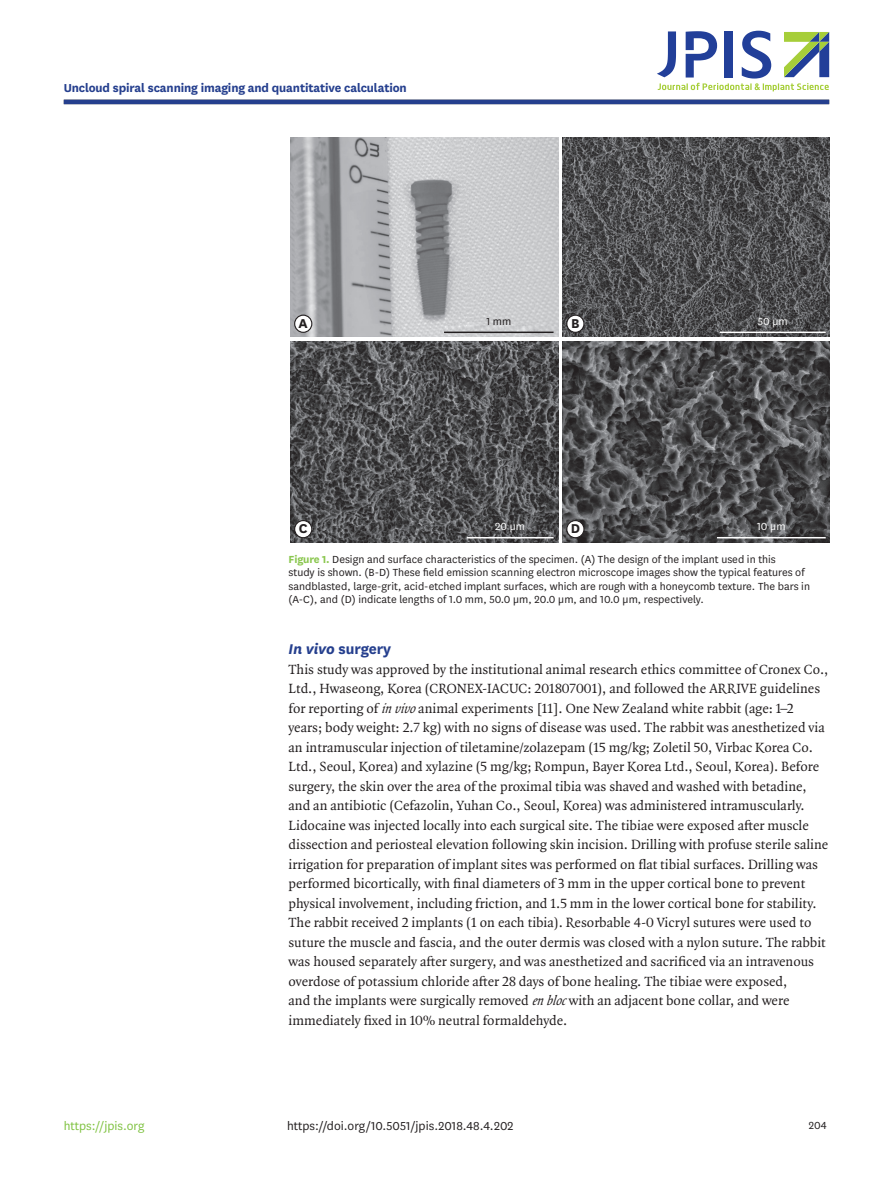
<style>
.page{position:relative;width:893px;height:1191px;background:#fff}
.page>*{position:absolute;margin:0;border:0;box-sizing:border-box;transform-origin:0 0}
.body_title2{font:700 16.5px "National";color:#253f8e}
.t1{font:700 15px "National";color:#231f20}
.body_p_first{font:14.25px/19.5px "Quadraat OT";color:#231f20}
.alt-title-type{font:700 13.5px "National";letter-spacing:-.01em;color:#253f8e}
.doi_running_footer{font:13.5px "National";color:#231f20}
.url{font:13.5px "National";color:#7fc241}
.fig_caption{font:12px/13.5px "National";color:#231f20}
.t2{font:12px "National";color:#fff}
.s1{font-weight:700;color:#8bc750}
.s2{font-style:italic}
</style>
<div class="page">
<hr style="left:64px;top:100px;width:765px;height:4px;background:#253f8e">
<svg style="left:657px;top:31px;width:172px;height:60px"></svg>
<img style="left:290px;top:137px;width:268px;height:200px">
<img style="left:562px;top:137px;width:267px;height:200px">
<img style="left:290px;top:341px;width:268px;height:201px">
<img style="left:562px;top:341px;width:267px;height:201px">
<hr style="left:444px;top:331px;width:110px;height:2px;background:#231f20">
<hr style="left:720px;top:331px;width:106px;height:2px;background:#fff">
<hr style="left:467px;top:537px;width:87px;height:1px;background:#fff">
<hr style="left:717px;top:537px;width:109px;height:1px;background:#fff">
<div style="left:295px;top:315px;width:17px;height:17px;background:#fff;border-radius:50%"></div>
<div style="left:294px;top:314px;width:18px;height:19px;border:1px solid #231f20;border-radius:50%"></div>
<div style="left:567px;top:315px;width:17px;height:17px;background:#fff;border-radius:50%"></div>
<div style="left:566px;top:314px;width:18px;height:19px;border:1px solid #231f20;border-radius:50%"></div>
<div style="left:295px;top:520px;width:17px;height:18px;background:#fff;border-radius:50%"></div>
<div style="left:294px;top:520px;width:18px;height:18px;border:1px solid #231f20;border-radius:50%"></div>
<div style="left:567px;top:520px;width:17px;height:18px;background:#fff;border-radius:50%"></div>
<div style="left:566px;top:520px;width:18px;height:18px;border:1px solid #231f20;border-radius:50%"></div>
<p class="alt-title-type" style="left:64px;top:78px;width:344px">Uncloud spiral scanning imaging and quantitative calculation</p>
<p class="fig_caption" style="left:486px;top:314px;width:26px">1 mm</p>
<p class="t2" style="left:758px;top:313px;width:31px">50 µm</p>
<p class="t1" style="left:299px;top:312px;width:11px">A</p>
<p class="t1" style="left:571px;top:312px;width:10px">B</p>
<p class="t2" style="left:495px;top:519px;width:31px">20 µm</p>
<p class="t2" style="left:757px;top:519px;width:30px">10 µm</p>
<p class="t1" style="left:299px;top:518px;width:10px">C</p>
<p class="t1" style="left:571px;top:518px;width:11px">D</p>
<p class="fig_caption" style="left:289px;top:552px;width:523px"><span class="s1">Figure 1.</span> Design and surface characteristics of the specimen. (A) The design of the implant used in this<br>study is shown. (B-D) These field emission scanning electron microscope images show the typical features of sandblasted, large-grit, acid-etched implant surfaces, which are rough with a honeycomb texture. The bars in (A-C), and (D) indicate lengths of 1.0 mm, 50.0 μm, 20.0 μm, and 10.0 μm, respectively.</p>
<p class="body_title2" style="left:289px;top:637px;width:104px"><span class="s2">In vivo</span> surgery</p>
<p class="body_p_first" style="left:289px;top:659px;width:541px">This study was approved by the institutional animal research ethics committee of Cronex Co., Ltd., Hwaseong, Korea (CRONEX-IACUC: 201807001), and followed the ARRIVE guidelines for reporting of <span class="s2">invivo</span>animal experiments [11]. One New Zealand white rabbit (age: 1–2 years; body weight: 2.7 kg) with no signs of disease was used. The rabbit was anesthetized via an intramuscular injection of tiletamine/zolazepam (15 mg/kg; Zoletil 50, Virbac Korea Co.<br>Ltd., Seoul, Korea) and xylazine (5 mg/kg; Rompun, Bayer Korea Ltd., Seoul, Korea). Before surgery, the skin over the area of the proximal tibia was shaved and washed with betadine, and an antibiotic (Cefazolin, Yuhan Co., Seoul, Korea) was administered intramuscularly.<br>Lidocaine was injected locally into each surgical site. The tibiae were exposed after muscle dissection and periosteal elevation following skin incision. Drilling with profuse sterile saline irrigation for preparation of implant sites was performed on flat tibial surfaces. Drilling was performed bicortically, with final diameters of 3 mm in the upper cortical bone to prevent physical involvement, including friction, and 1.5 mm in the lower cortical bone for stability.<br>The rabbit received 2 implants (1 on each tibia). Resorbable 4-0 Vicryl sutures were used to suture the muscle and fascia, and the outer dermis was closed with a nylon suture. The rabbit was housed separately after surgery, and was anesthetized and sacrificed via an intravenous overdose of potassium chloride after 28 days of bone healing. The tibiae were exposed,<br>and the implants were surgically removed <span class="s2">enbloc</span>with an adjacent bone collar, and were immediately fixed in 10% neutral formaldehyde.</p>
<p class="doi_running_footer" style="left:287px;top:1116px;width:228px">https://doi.org/10.5051/jpis.2018.48.4.202</p>
<p class="url" style="left:64px;top:1116px;width:82px">https://jpis.org</p>
<p class="fig_caption" style="left:809px;top:1118px;width:19px">204</p>
</div>
